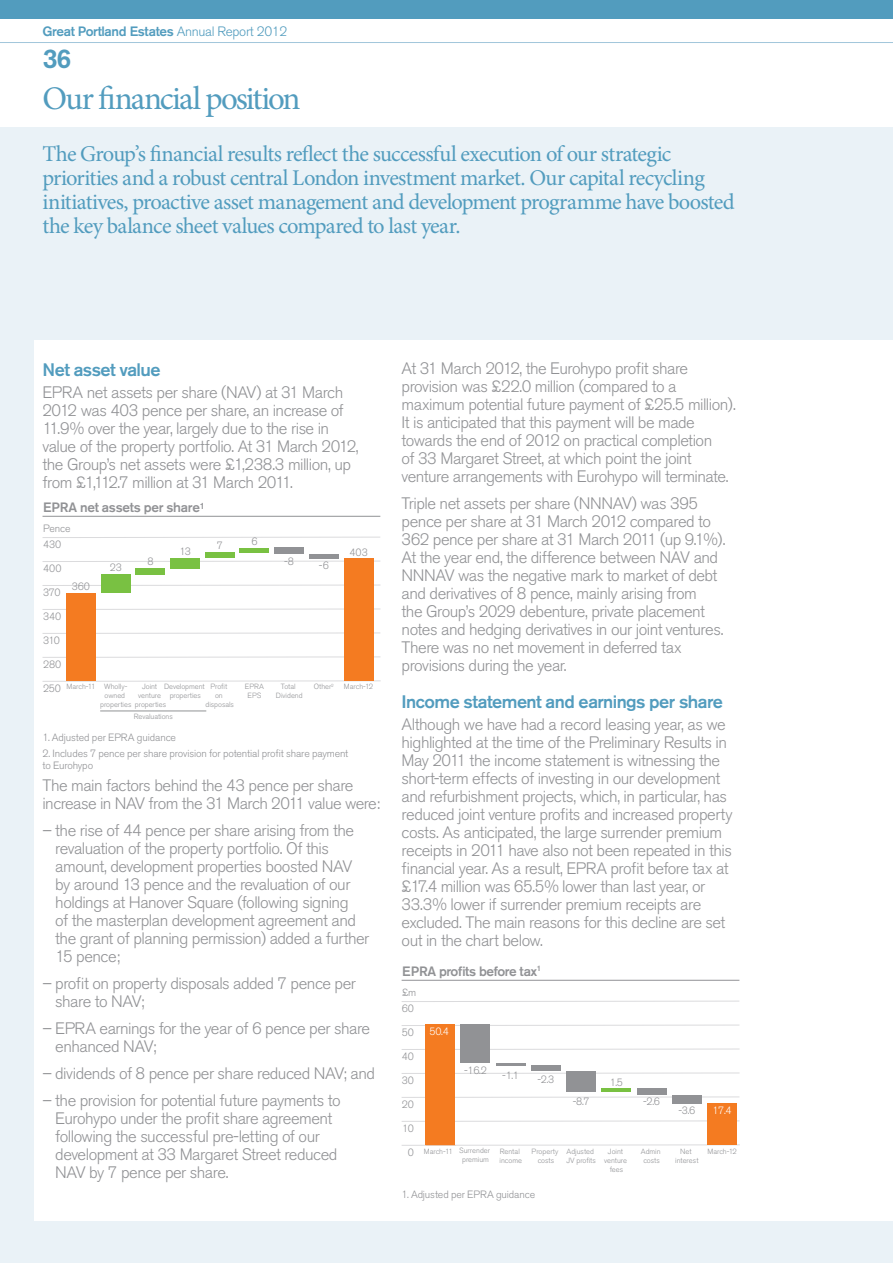
<style>
.page{position:relative;width:893px;height:1263px;background:#fff}
.page>*{position:absolute;margin:0;border:0;box-sizing:border-box;transform-origin:0 0}
.t1{font:33px "Minion Pro";letter-spacing:-.055em;color:#529cbe}
.t2{font:500 27px "Akzidenz Grotesk BE";color:#529cbe}
.t3{font:22.5px/24px "Minion Pro";letter-spacing:-.035em;color:#529cbe}
.t4{font:500 18px "Akzidenz Grotesk BE";letter-spacing:-.03em;color:#529cbe}
.t5{font:300 16.5px/18px "Akzidenz Grotesk BE";letter-spacing:-.03em;color:#919295}
.t6{font:500 13.5px "Akzidenz Grotesk BE";letter-spacing:-.02em;color:#919295}
.t7{font:500 13.5px "Akzidenz Grotesk BE";letter-spacing:-.025em;color:#529cbe}
.t8{font:300 10.5px/12px "Akzidenz Grotesk BE";letter-spacing:-.015em;color:#919295}
.t9{font:300 10.5px "Akzidenz Grotesk BE";color:#fff}
.t10{font:300 7.5px/9px "Akzidenz Grotesk BE";letter-spacing:-.005em;color:#919295;text-align:center}
.s1{font-weight:300}
</style>
<div class="page">
<div style="left:0;top:0;width:893px;height:18px;background:#529cbe"></div>
<div style="left:0;top:128px;width:893px;height:1135px;background:#eaf2f7"></div>
<div style="left:34px;top:340px;width:859px;height:880px;background:#fff"></div>
<hr style="left:0;top:42px;width:893px;height:1px;background:#a2c6db">
<hr style="left:100px;top:711px;width:106px;height:1px;background:#919295">
<svg style="left:43px;top:537px;width:337px;height:1px"></svg>
<svg style="left:43px;top:561px;width:337px;height:1px"></svg>
<hr style="left:43px;top:516px;width:337px;height:1px;background:#919295">
<svg style="left:43px;top:585px;width:337px;height:1px"></svg>
<svg style="left:43px;top:609px;width:337px;height:1px"></svg>
<svg style="left:43px;top:632px;width:337px;height:2px"></svg>
<svg style="left:43px;top:656px;width:337px;height:2px"></svg>
<svg style="left:43px;top:680px;width:337px;height:2px"></svg>
<div style="left:101px;top:575px;width:29px;height:18px;background:#79c142"></div>
<div style="left:136px;top:568px;width:29px;height:7px;background:#79c142"></div>
<div style="left:170px;top:558px;width:30px;height:10px;background:#79c142"></div>
<div style="left:205px;top:552px;width:29px;height:6px;background:#79c142"></div>
<hr style="left:240px;top:548px;width:29px;height:4px;background:#79c142">
<div style="left:274px;top:548px;width:30px;height:6px;background:#919295"></div>
<div style="left:309px;top:554px;width:30px;height:5px;background:#919295"></div>
<div style="left:344px;top:559px;width:29px;height:122px;background:#f47b21"></div>
<div style="left:66px;top:593px;width:30px;height:88px;background:#f47b21"></div>
<svg style="left:402px;top:1001px;width:337px;height:1px"></svg>
<svg style="left:402px;top:1025px;width:337px;height:1px"></svg>
<hr style="left:402px;top:980px;width:337px;height:1px;background:#919295">
<svg style="left:402px;top:1049px;width:337px;height:1px"></svg>
<svg style="left:402px;top:1072px;width:337px;height:2px"></svg>
<svg style="left:402px;top:1096px;width:337px;height:2px"></svg>
<svg style="left:402px;top:1120px;width:337px;height:2px"></svg>
<svg style="left:402px;top:1144px;width:337px;height:2px"></svg>
<div style="left:425px;top:1024px;width:30px;height:121px;background:#f47b21"></div>
<div style="left:460px;top:1024px;width:30px;height:39px;background:#919295"></div>
<hr style="left:496px;top:1063px;width:30px;height:3px;background:#919295">
<div style="left:531px;top:1066px;width:30px;height:5px;background:#919295"></div>
<div style="left:566px;top:1071px;width:30px;height:21px;background:#919295"></div>
<hr style="left:601px;top:1088px;width:30px;height:4px;background:#79c142">
<div style="left:637px;top:1088px;width:30px;height:7px;background:#919295"></div>
<div style="left:672px;top:1095px;width:30px;height:8px;background:#919295"></div>
<div style="left:707px;top:1103px;width:30px;height:42px;background:#f47b21"></div>
<p class="t7" style="left:43px;top:23px;width:246px">Great Portland Estates <span class="s1">Annual Report 2012</span></p>
<h2 class="t2" style="left:43px;top:42px;width:31px">36</h2>
<h1 class="t1" style="left:43px;top:76px;width:260px">Our financial position</h1>
<p class="t3" style="left:43px;top:142px;width:694px">The Group’s financial results reflect the successful execution of our strategic priorities and a robust central London investment market. Our capital recycling initiatives, proactive asset management and development programme have boosted the key balance sheet values compared to last year.</p>
<p class="t4" style="left:43px;top:358px;width:119px">Net asset value</p>
<p class="t5" style="left:43px;top:384px;width:317px">EPRA net assets per share (NAV) at 31 March 2012 was 403 pence per share, an increase of 11.9% over the year, largely due to the rise in value of the property portfolio. At 31 March 2012, the Group’s net assets were £1,238.3 million, up from £1,112.7 million at 31 March 2011.</p>
<p class="t6" style="left:43px;top:499px;width:163px">EPRA net assets per share<sup>1</sup></p>
<p class="t8" style="left:43px;top:523px;width:29px">Pence</p>
<p class="t8" style="left:251px;top:535px;width:8px">6</p>
<p class="t8" style="left:43px;top:538px;width:20px">430</p>
<p class="t8" style="left:43px;top:562px;width:20px">400</p>
<p class="t8" style="left:43px;top:586px;width:19px">370</p>
<p class="t8" style="left:43px;top:610px;width:20px">340</p>
<p class="t8" style="left:43px;top:634px;width:18px">310</p>
<p class="t8" style="left:43px;top:658px;width:20px">280</p>
<p class="t8" style="left:43px;top:682px;width:19px">250</p>
<p class="t8" style="left:217px;top:540px;width:8px">7</p>
<p class="t8" style="left:180px;top:546px;width:13px">13</p>
<p class="t8" style="left:350px;top:546px;width:20px">403</p>
<p class="t8" style="left:284px;top:555px;width:11px">-8</p>
<p class="t8" style="left:147px;top:556px;width:8px">8</p>
<p class="t8" style="left:319px;top:560px;width:11px">-6</p>
<p class="t8" style="left:110px;top:562px;width:14px">23</p>
<p class="t8" style="left:72px;top:581px;width:20px">360</p>
<p class="t10" style="left:135px;top:682px;width:33px">Joint venture properties</p>
<p class="t10" style="left:164px;top:682px;width:42px">Development properties</p>
<p class="t10" style="left:206px;top:682px;width:30px">Profit<br>on disposals</p>
<p class="t10" style="left:245px;top:682px;width:21px">EPRA<br>EPS</p>
<p class="t10" style="left:276px;top:682px;width:28px">Total<br>Dividend</p>
<p class="t10" style="left:314px;top:682px;width:21px">Other<sup>2</sup></p>
<p class="t10" style="left:344px;top:682px;width:31px">March-12</p>
<p class="t10" style="left:67px;top:682px;width:62px">March-11 Wholly-</p>
<p class="t10" style="left:105px;top:691px;width:22px">owned</p>
<p class="t10" style="left:100px;top:700px;width:33px">properties</p>
<p class="t10" style="left:134px;top:712px;width:41px">Revaluations</p>
<p class="t8" style="left:43px;top:731px;width:135px">1. Adjusted per EPRA guidance</p>
<p class="t8" style="left:43px;top:747px;width:307px">2. Includes 7 pence per share provision for potential profit share payment to Eurohypo</p>
<p class="t5" style="left:43px;top:777px;width:339px">The main factors behind the 43 pence per share increase in NAV from the 31 March 2011 value were:</p>
<p class="t5" style="left:55px;top:822px;width:316px;text-indent:-13px">– the rise of 44 pence per share arising from the revaluation of the property portfolio. Of this amount, development properties boosted NAV by around 13 pence and the revaluation of our holdings at Hanover Square (following signing<br>of the masterplan development agreement and the grant of planning permission) added a further 15 pence;</p>
<p class="t5" style="left:55px;top:975px;width:302px;text-indent:-13px">– profit on property disposals added 7 pence per share to NAV;</p>
<p class="t5" style="left:55px;top:1020px;width:316px;text-indent:-13px">– EPRA earnings for the year of 6 pence per share enhanced NAV;</p>
<p class="t5" style="left:43px;top:1065px;width:334px">– dividends of 8 pence per share reduced NAV; and</p>
<p class="t5" style="left:55px;top:1092px;width:287px;text-indent:-13px">– the provision for potential future payments to Eurohypo under the profit share agreement following the successful pre-letting of our development at 33 Margaret Street reduced NAV by 7 pence per share.</p>
<p class="t5" style="left:402px;top:359px;width:336px">At 31 March 2012, the Eurohypo profit share provision was £22.0 million (compared to a maximum potential future payment of £25.5 million).<br>It is anticipated that this payment will be made towards the end of 2012 on practical completion<br>of 33 Margaret Street, at which point the joint venture arrangements with Eurohypo will terminate.</p>
<p class="t5" style="left:402px;top:494px;width:326px">Triple net assets per share (NNNAV) was 395 pence per share at 31 March 2012 compared to 362 pence per share at 31 March 2011 (up 9.1%).<br>At the year end, the difference between NAV and NNNAV was the negative mark to market of debt and derivatives of 8 pence, mainly arising from<br>the Group’s 2029 debenture, private placement notes and hedging derivatives in our joint ventures.<br>There was no net movement in deferred tax provisions during the year.</p>
<p class="t4" style="left:402px;top:690px;width:323px">Income statement and earnings per share</p>
<p class="t5" style="left:402px;top:715px;width:333px">Although we have had a record leasing year, as we highlighted at the time of the Preliminary Results in May 2011 the income statement is witnessing the short-term effects of investing in our development and refurbishment projects, which, in particular, has reduced joint venture profits and increased property costs. As anticipated, the large surrender premium receipts in 2011 have also not been repeated in this financial year. As a result, EPRA profit before tax at £17.4 million was 65.5% lower than last year, or 33.3% lower if surrender premium receipts are excluded. The main reasons for this decline are set out in the chart below.</p>
<p class="t6" style="left:402px;top:963px;width:141px">EPRA profits before tax<sup>1</sup></p>
<p class="t8" style="left:402px;top:987px;width:16px">£m</p>
<p class="t8" style="left:402px;top:1002px;width:14px">60</p>
<p class="t8" style="left:402px;top:1026px;width:14px">50</p>
<p class="t8" style="left:402px;top:1050px;width:14px">40</p>
<p class="t8" style="left:402px;top:1074px;width:14px">30</p>
<p class="t8" style="left:402px;top:1098px;width:14px">20</p>
<p class="t8" style="left:402px;top:1122px;width:13px">10</p>
<p class="t8" style="left:408px;top:1146px;width:8px">0</p>
<p class="t9" style="left:430px;top:1025px;width:21px">50.4</p>
<p class="t8" style="left:464px;top:1065px;width:24px">-16.2</p>
<p class="t8" style="left:502px;top:1069px;width:18px">-1.1</p>
<p class="t8" style="left:537px;top:1074px;width:18px">-2.3</p>
<p class="t8" style="left:573px;top:1095px;width:18px">-8.7</p>
<p class="t8" style="left:610px;top:1076px;width:15px">1.5</p>
<p class="t8" style="left:643px;top:1095px;width:18px">-2.6</p>
<p class="t8" style="left:678px;top:1105px;width:18px">-3.6</p>
<p class="t9" style="left:712px;top:1104px;width:21px">17.4</p>
<p class="t10" style="left:424px;top:1146px;width:68px;text-align:right">March-11 Surrender premium</p>
<p class="t10" style="left:499px;top:1147px;width:24px;text-align:left">Rental income</p>
<p class="t10" style="left:532px;top:1147px;width:28px">Property costs</p>
<p class="t10" style="left:566px;top:1147px;width:31px;text-align:left">Adjusted<br>JV profits</p>
<p class="t10" style="left:604px;top:1147px;width:25px">Joint venture fees</p>
<p class="t10" style="left:641px;top:1147px;width:21px">Admin costs</p>
<p class="t10" style="left:675px;top:1147px;width:25px">Net interest</p>
<p class="t10" style="left:707px;top:1147px;width:31px">March-12</p>
<p class="t8" style="left:402px;top:1188px;width:135px">1. Adjusted per EPRA guidance</p>
</div>
